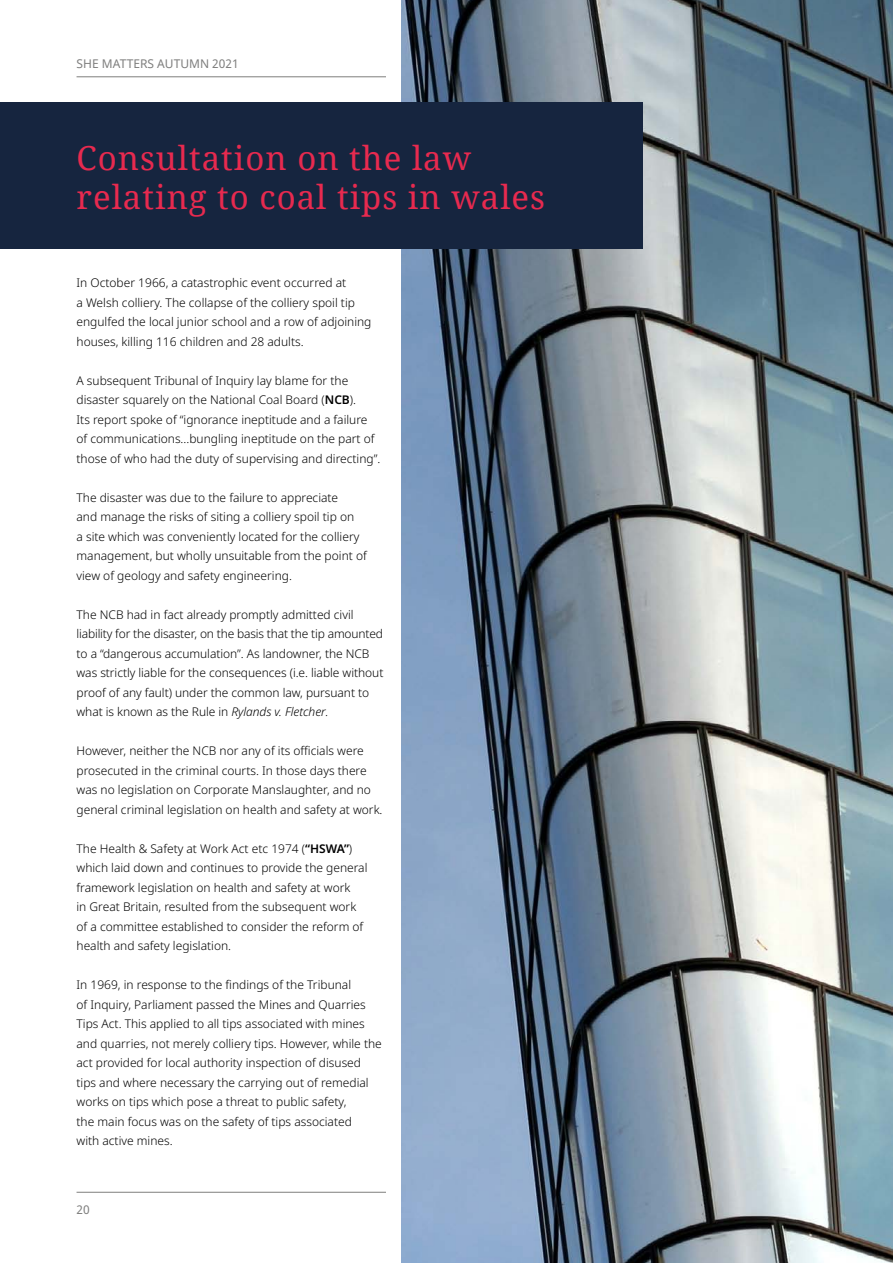
<style>
.page{position:relative;width:893px;height:1263px;background:#fff}
.page>*{position:absolute;margin:0;border:0;box-sizing:border-box;transform-origin:0 0}
.t1{font:33px/39px "Noto Serif";letter-spacing:.03em;color:#e72a4f}
.t2{font:300 12px/19.5px "Noto Sans";color:#000}
.t3{font:12px "Noto Sans";color:#7e7e7d}
.s1{font-weight:600}
.s2{font-style:italic}
</style>
<div class="page">
<hr style="left:77px;top:1192px;width:739px;height:1px;background:#7e7e7d">
<hr style="left:77px;top:77px;width:739px;height:1px;background:#7e7e7d">
<div style="left:387px;top:0;width:506px;height:1263px;background:#fff"></div>
<img style="left:402px;top:0;width:491px;height:1263px">
<div style="left:0;top:102px;width:643px;height:146px;background:#16253f"></div>
<p class="t3" style="left:77px;top:56px;width:164px">SHE MATTERS AUTUMN 2021</p>
<h1 class="t1" style="left:77px;top:138px;width:470px">Consultation on the law relating to coal tips in wales</h1>
<p class="t2" style="left:77px;top:273px;width:296px">In October 1966, a catastrophic event occurred at<br>a Welsh colliery. The collapse of the colliery spoil tip engulfed the local junior school and a row of adjoining houses, killing 116 children and 28 adults.</p>
<p class="t2" style="left:77px;top:371px;width:305px">A subsequent Tribunal of Inquiry lay blame for the disaster squarely on the National Coal Board (<span class="s1">NCB</span>).<br>Its report spoke of “ignorance ineptitude and a failure of communications...bungling ineptitude on the part of those of who had the duty of supervising and directing”.</p>
<p class="t2" style="left:77px;top:488px;width:292px">The disaster was due to the failure to appreciate<br>and manage the risks of siting a colliery spoil tip on<br>a site which was conveniently located for the colliery management, but wholly unsuitable from the point of view of geology and safety engineering.</p>
<p class="t2" style="left:77px;top:605px;width:308px">The NCB had in fact already promptly admitted civil liability for the disaster, on the basis that the tip amounted to a “dangerous accumulation”. As landowner, the NCB was strictly liable for the consequences (i.e. liable without proof of any fault) under the common law, pursuant to what is known as the Rule in <span class="s2">Rylands v. Fletcher.</span></p>
<p class="t2" style="left:77px;top:741px;width:307px">However, neither the NCB nor any of its officials were prosecuted in the criminal courts. In those days there was no legislation on Corporate Manslaughter, and no general criminal legislation on health and safety at work.</p>
<p class="t2" style="left:77px;top:839px;width:292px">The Health &amp; Safety at Work Act etc 1974 (<span class="s1">“HSWA”</span>) which laid down and continues to provide the general framework legislation on health and safety at work<br>in Great Britain, resulted from the subsequent work of a committee established to consider the reform of health and safety legislation.</p>
<p class="t2" style="left:77px;top:975px;width:307px">In 1969, in response to the findings of the Tribunal<br>of Inquiry, Parliament passed the Mines and Quarries Tips Act. This applied to all tips associated with mines and quarries, not merely colliery tips. However, while the act provided for local authority inspection of disused tips and where necessary the carrying out of remedial works on tips which pose a threat to public safety,<br>the main focus was on the safety of tips associated<br>with active mines.</p>
<p class="t3" style="left:77px;top:1201px;width:15px">20</p>
</div>
